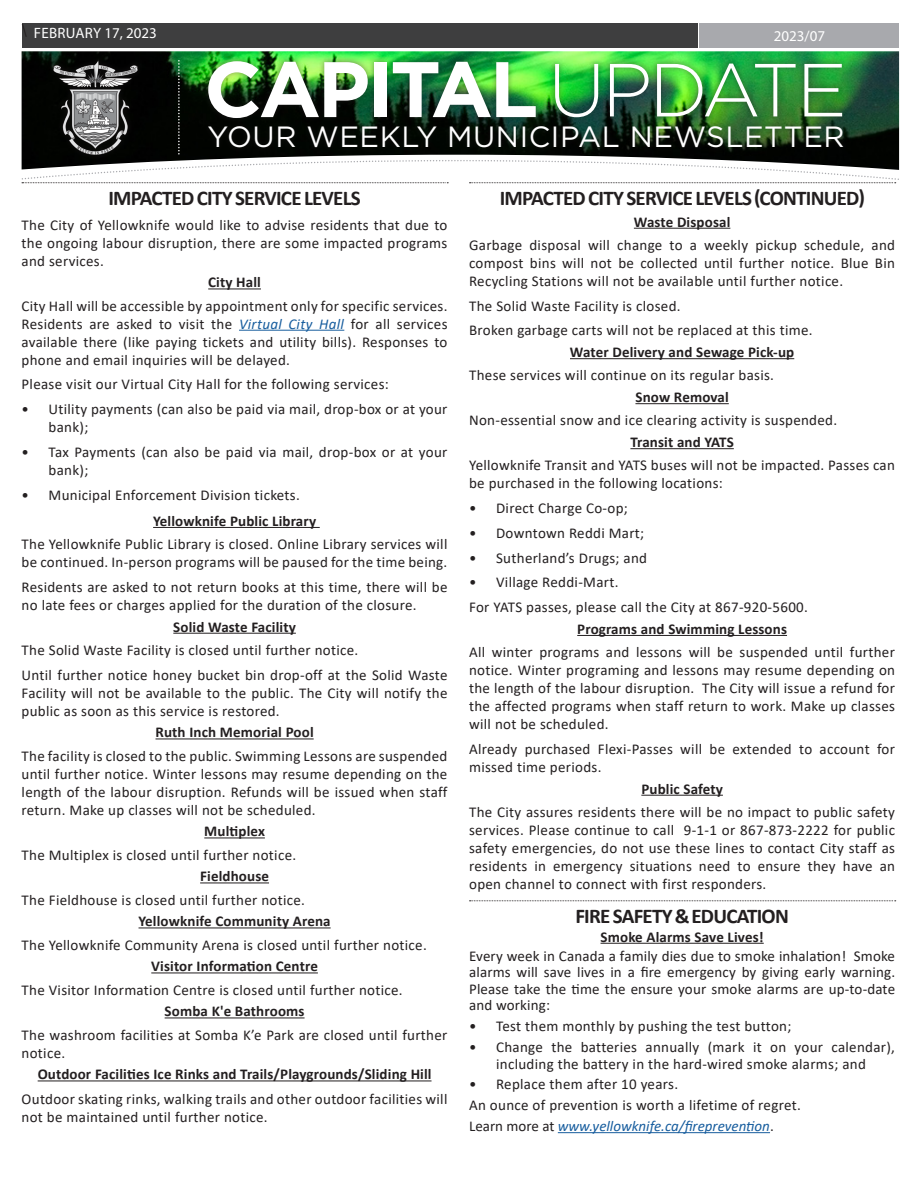
<style>
.page{position:relative;width:918px;height:1188px;background:#fff}
.page>*{position:absolute;margin:0;border:0;box-sizing:border-box;transform-origin:0 0}
.t1{font:700 78.45px "Gotham";letter-spacing:-.04em;color:#fff}
.t2{font:29.25px "Gotham";letter-spacing:.02em;color:#fff}
.Heading_with_less_sp{font:700 21px "Calibri";letter-spacing:-.035em;color:#231f20}
.t3{font:18px "Minion Pro";color:#231f20}
.body{font:15px/18px "Calibri";letter-spacing:.02em;color:#231f20;text-align:justify}
.body-2{font:700 15px "Calibri";letter-spacing:.01em;color:#231f20}
.body-3{font:italic 15px "Calibri";color:#175d9e}
.t4{font:15px "Myriad Pro";color:#fff}
.s1{font-weight:300;font-size:75px}
.s2{font-style:italic;color:#175d9e}
.s3{font-style:normal;color:#231f20}
</style>
<div class="page">
<hr style="left:634px;top:228px;width:96px;height:1px;background:#231f20">
<hr style="left:570px;top:358px;width:224px;height:1px;background:#231f20">
<hr style="left:635px;top:403px;width:94px;height:1px;background:#231f20">
<hr style="left:630px;top:448px;width:104px;height:1px;background:#231f20">
<hr style="left:577px;top:635px;width:210px;height:1px;background:#231f20">
<hr style="left:641px;top:795px;width:82px;height:1px;background:#231f20">
<svg style="left:470px;top:900px;width:426px;height:1px"></svg>
<hr style="left:601px;top:943px;width:163px;height:1px;background:#231f20">
<hr style="left:558px;top:1132px;width:212px;height:1px;background:#175d9e">
<img style="left:22px;top:51px;width:877px;height:10px">
<div style="left:22px;top:23px;width:676px;height:25px;background:#3e3e3f"></div>
<div style="left:700px;top:23px;width:199px;height:25px;background:#a8a9ad"></div>
<div style="left:47px;top:55px;width:97px;height:106px;background:#231f20;opacity:.5"></div>
<div style="left:549px;top:58px;width:299px;height:66px;background:#231f20;opacity:.5"></div>
<div style="left:202px;top:55px;width:339px;height:69px;background:#231f20;opacity:.5"></div>
<div style="left:173px;top:55px;width:13px;height:105px;background:#231f20;opacity:.5"></div>
<img style="left:21px;top:61px;width:879px;height:122px">
<hr style="left:208px;top:288px;width:53px;height:1px;background:#231f20">
<hr style="left:239px;top:330px;width:105px;height:1px;background:#175d9e">
<hr style="left:153px;top:527px;width:167px;height:1px;background:#231f20">
<hr style="left:173px;top:633px;width:123px;height:1px;background:#231f20">
<hr style="left:156px;top:738px;width:158px;height:1px;background:#231f20">
<hr style="left:204px;top:837px;width:61px;height:1px;background:#231f20">
<hr style="left:200px;top:882px;width:69px;height:1px;background:#231f20">
<hr style="left:139px;top:927px;width:192px;height:1px;background:#231f20">
<hr style="left:151px;top:972px;width:167px;height:1px;background:#231f20">
<hr style="left:165px;top:1017px;width:140px;height:1px;background:#231f20">
<hr style="left:38px;top:1080px;width:394px;height:1px;background:#231f20">
<p class="t3" style="left:22px;top:18px;width:7px">\</p>
<p class="t4" style="left:34px;top:24px;width:125px">FEBRUARY 17, 2023</p>
<p class="t4" style="left:774px;top:27px;width:53px">2023/07</p>
<p class="t1" style="left:204px;top:37px;width:644px">CAPITAL <span class="s1">UPDATE</span></p>
<p class="t2" style="left:207px;top:118px;width:639px">YOUR WEEKLY MUNICIPAL NEWSLETTER</p>
<p class="Heading_with_less_sp" style="left:108px;top:183px;width:254px">IMPACTED CITY SERVICE LEVELS</p>
<p class="body" style="left:22px;top:215px;width:427px">The City of Yellowknife would like to advise residents that due to the ongoing labour disruption, there are some impacted programs and services.</p>
<p class="body-2" style="left:208px;top:272px;width:54px">City Hall</p>
<p class="body" style="left:22px;top:296px;width:428px">City Hall will be accessible by appointment only for specific services.<br>Residents are asked to visit the <span class="s2">Virtual City Hall</span> for all services available there (like paying tickets and utility bills). Responses to phone and email inquiries will be delayed.</p>
<p class="body" style="left:22px;top:375px;width:369px">Please visit our Virtual City Hall for the following services:</p>
<p class="body" style="left:49px;top:400px;width:400px;text-indent:-27px">• Utility payments (can also be paid via mail, drop-box or at your bank);</p>
<p class="body" style="left:49px;top:442px;width:400px;text-indent:-27px">• Tax Payments (can also be paid via mail, drop-box or at your bank);</p>
<p class="body" style="left:22px;top:485px;width:280px">• Municipal Enforcement Division tickets.</p>
<p class="body-2" style="left:153px;top:510px;width:164px">Yellowknife Public Library</p>
<p class="body" style="left:22px;top:535px;width:427px">The Yellowknife Public Library is closed. Online Library services will be continued. In-person programs will be paused for the time being.</p>
<p class="body" style="left:22px;top:577px;width:427px">Residents are asked to not return books at this time, there will be no late fees or charges applied for the duration of the closure.</p>
<p class="body-2" style="left:173px;top:616px;width:124px">Solid Waste Facility</p>
<p class="body" style="left:22px;top:640px;width:338px">The Solid Waste Facility is closed until further notice.</p>
<p class="body" style="left:22px;top:665px;width:427px">Until further notice honey bucket bin drop-off at the Solid Waste Facility will not be available to the public. The City will notify the public as soon as this service is restored.</p>
<p class="body-2" style="left:156px;top:722px;width:160px">Ruth Inch Memorial Pool</p>
<p class="body" style="left:22px;top:746px;width:427px">The facility is closed to the public. Swimming Lessons are suspended until further notice. Winter lessons may resume depending on the length of the labour disruption. Refunds will be issued when staff return. Make up classes will not be scheduled.</p>
<p class="body-2" style="left:204px;top:821px;width:62px">Multiplex</p>
<p class="body" style="left:22px;top:845px;width:276px">The Multiplex is closed until further notice.</p>
<p class="body-2" style="left:200px;top:866px;width:70px">Fieldhouse</p>
<p class="body" style="left:22px;top:890px;width:285px">The Fieldhouse is closed until further notice.</p>
<p class="body-2" style="left:139px;top:911px;width:194px">Yellowknife Community Arena</p>
<p class="body" style="left:22px;top:935px;width:407px">The Yellowknife Community Arena is closed until further notice.</p>
<p class="body-2" style="left:151px;top:956px;width:168px">Visitor Information Centre</p>
<p class="body" style="left:22px;top:980px;width:383px">The Visitor Information Centre is closed until further notice.</p>
<p class="body-2" style="left:165px;top:1001px;width:141px">Somba K'e Bathrooms</p>
<p class="body" style="left:22px;top:1025px;width:427px">The washroom facilities at Somba K’e Park are closed until further notice.</p>
<p class="body-2" style="left:38px;top:1064px;width:396px">Outdoor Facilities Ice Rinks and Trails/Playgrounds/Sliding Hill</p>
<p class="body" style="left:22px;top:1090px;width:427px">Outdoor skating rinks, walking trails and other outdoor facilities will not be maintained until further notice.</p>
<p class="Heading_with_less_sp" style="left:500px;top:183px;width:367px">IMPACTED CITY SERVICE LEVELS (CONTINUED)</p>
<p class="body-2" style="left:634px;top:211px;width:98px">Waste Disposal</p>
<p class="body" style="left:469px;top:235px;width:427px">Garbage disposal will change to a weekly pickup schedule, and compost bins will not be collected until further notice. Blue Bin Recycling Stations will not be available until further notice.</p>
<p class="body" style="left:469px;top:296px;width:213px">The Solid Waste Facility is closed.</p>
<p class="body" style="left:469px;top:321px;width:345px">Broken garbage carts will not be replaced at this time.</p>
<p class="body-2" style="left:570px;top:341px;width:226px">Water Delivery and Sewage Pick-up</p>
<p class="body" style="left:469px;top:366px;width:306px">These services will continue on its regular basis.</p>
<p class="body-2" style="left:635px;top:386px;width:95px">Snow Removal</p>
<p class="body" style="left:469px;top:411px;width:370px">Non-essential snow and ice clearing activity is suspended.</p>
<p class="body-2" style="left:630px;top:431px;width:105px">Transit and YATS</p>
<p class="body" style="left:469px;top:456px;width:427px">Yellowknife Transit and YATS buses will not be impacted. Passes can be purchased in the following locations:</p>
<p class="body" style="left:469px;top:499px;width:160px">• Direct Charge Co-op;</p>
<p class="body" style="left:469px;top:523px;width:177px">• Downtown Reddi Mart;</p>
<p class="body" style="left:469px;top:548px;width:180px">• Sutherland’s Drugs; and</p>
<p class="body" style="left:469px;top:573px;width:151px">• Village Reddi-Mart.</p>
<p class="body" style="left:469px;top:598px;width:340px">For YATS passes, please call the City at 867-920-5600.</p>
<p class="body-2" style="left:577px;top:618px;width:211px">Programs and Swimming Lessons</p>
<p class="body" style="left:469px;top:643px;width:427px">All winter programs and lessons will be suspended until further notice. Winter programing and lessons may resume depending on the length of the labour disruption. The City will issue a refund for the affected programs when staff return to work. Make up classes will not be scheduled.</p>
<p class="body" style="left:469px;top:739px;width:427px">Already purchased Flexi-Passes will be extended to account for missed time periods.</p>
<p class="body-2" style="left:641px;top:778px;width:83px">Public Safety</p>
<p class="body" style="left:469px;top:802px;width:427px">The City assures residents there will be no impact to public safety services. Please continue to call 9-1-1 or 867-873-2222 for public safety emergencies, do not use these lines to contact City staff as residents in emergency situations need to ensure they have an open channel to connect with first responders.</p>
<p class="Heading_with_less_sp" style="left:575px;top:901px;width:215px">FIRE SAFETY &amp; EDUCATION</p>
<p class="body-2" style="left:601px;top:926px;width:165px">Smoke Alarms Save Lives!</p>
<p class="body" style="left:469px;top:947px;width:428px;line-height:16.5px">Every week in Canada a family dies due to smoke inhalation! Smoke alarms will save lives in a fire emergency by giving early warning.<br>Please take the time the ensure your smoke alarms are up-to-date and working:</p>
<p class="body" style="left:469px;top:1017px;width:324px">• Test them monthly by pushing the test button;</p>
<p class="body" style="left:469px;top:1038px;width:427px;line-height:16.5px;text-align:center">• Change the batteries annually (mark it on your calendar), including the battery in the hard-wired smoke alarms; and</p>
<p class="body" style="left:469px;top:1075px;width:210px">• Replace them after 10 years.</p>
<p class="body" style="left:469px;top:1096px;width:333px">An ounce of prevention is worth a lifetime of regret.</p>
<p class="body-3" style="left:469px;top:1116px;width:306px"><span class="s3">Learn more at</span> www.yellowknife.ca/fireprevention<span class="s3">.</span></p>
</div>
